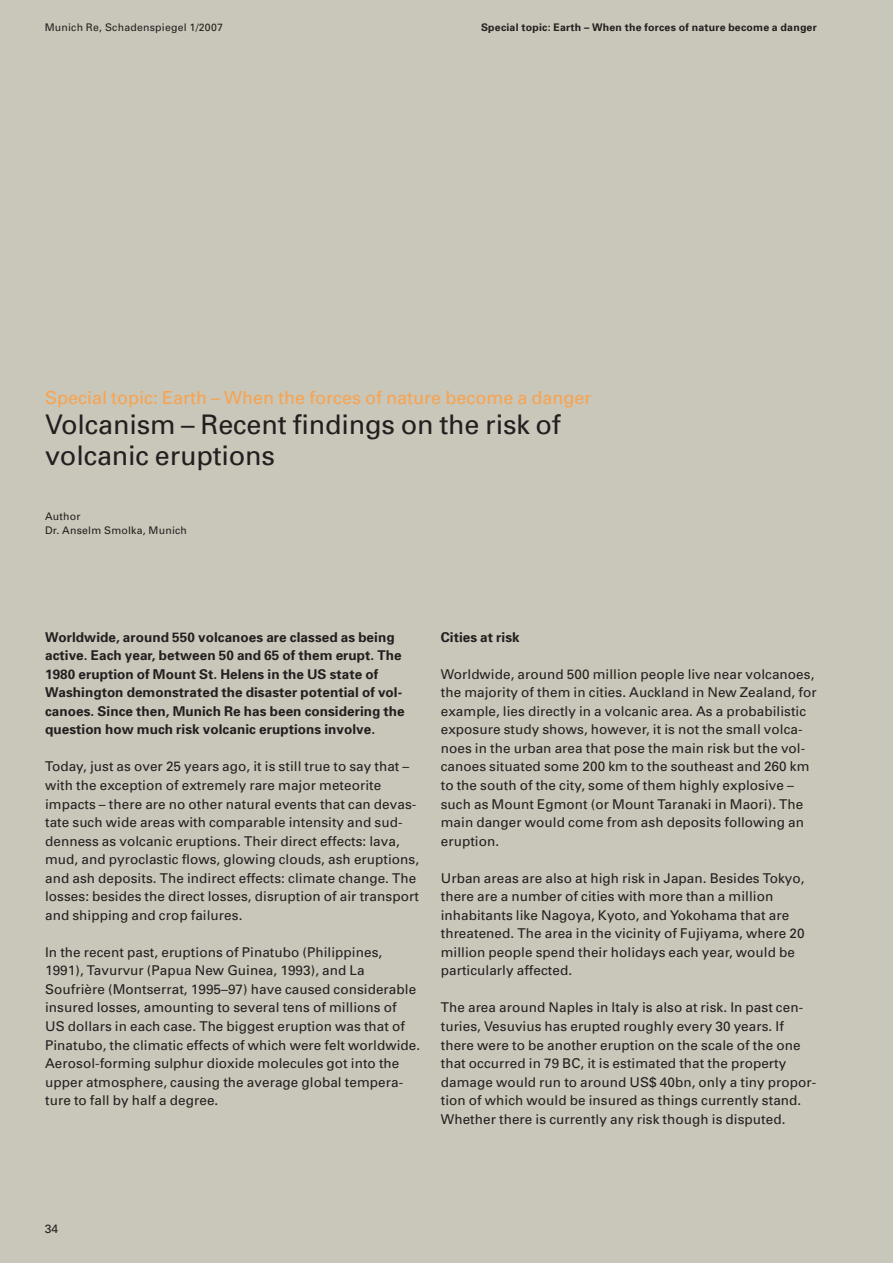
<style>
.page{position:relative;width:893px;height:1263px;background:#fff}
.page>*{position:absolute;margin:0;border:0;box-sizing:border-box;transform-origin:0 0}
.t1{font:27px/30.9px "MR Univers";letter-spacing:-.005em;color:#231f20}
.t2{font:18px "MR Univers";color:#f9a350}
.t3{font:13.5px/18.6px "MR Univers";letter-spacing:.005em;color:#231f20}
.t4{font:700 13.5px/18.6px "MR Univers";letter-spacing:.005em;color:#231f20}
.t5{font:12px "MR Univers";color:#231f20}
.t6{font:10.5px/14px "MR Univers";letter-spacing:.02em;color:#231f20}
.t7{font:700 10.5px "MR Univers";letter-spacing:.02em;color:#231f20}
</style>
<div class="page">
<div style="left:0;top:0;width:892px;height:1263px;background:#c8c7b9"></div>
<p class="t6" style="left:45px;top:21px;width:180px">Munich Re, Schadenspiegel 1/2007</p>
<p class="t7" style="left:481px;top:23px;width:337px">Special topic: Earth – When the forces of nature become a danger</p>
<h2 class="t2" style="left:45px;top:391px;width:547px">Special topic: Earth – When the forces of nature become a danger</h2>
<h1 class="t1" style="left:45px;top:412px;width:517px">Volcanism – Recent findings on the risk of volcanic eruptions</h1>
<p class="t6" style="left:45px;top:510px;width:143px">Author<br>Dr. Anselm Smolka, Munich</p>
<p class="t4" style="left:45px;top:629px;width:361px">Worldwide, around 550 volcanoes are classed as being active. Each year, between 50 and 65 of them erupt. The 1980 eruption of Mount St. Helens in the US state of Washington demonstrated the disaster potential of vol&shy;canoes. Since then, Munich Re has been considering the question how much risk volcanic eruptions involve.</p>
<p class="t3" style="left:45px;top:759px;width:375px">Today, just as over 25 years ago, it is still true to say that – with the exception of extremely rare major meteorite impacts – there are no other natural events that can devas&shy;tate such wide areas with comparable intensity and sud&shy;denness as volcanic eruptions. Their direct effects: lava, mud, and pyroclastic flows, glowing clouds, ash eruptions, and ash deposits. The indirect effects: climate change. The losses: besides the direct losses, disruption of air transport and shipping and crop failures.</p>
<p class="t3" style="left:45px;top:944px;width:376px">In the recent past, eruptions of Pinatubo (Philippines, 1991), Tavurvur (Papua New Guinea, 1993), and La Soufrière (Montserrat, 1995–97) have caused considerable insured losses, amounting to several tens of millions of<br>US dollars in each case. The biggest eruption was that of Pinatubo, the climatic effects of which were felt worldwide.<br>Aerosol-forming sulphur dioxide molecules got into the upper atmosphere, causing the average global tempera&shy;ture to fall by half a degree.</p>
<p class="t4" style="left:441px;top:629px;width:80px">Cities at risk</p>
<p class="t3" style="left:441px;top:666px;width:377px">Worldwide, around 500 million people live near volcanoes, the majority of them in cities. Auckland in New Zealand, for example, lies directly in a volcanic area. As a probabilistic exposure study shows, however, it is not the small volca&shy;noes in the urban area that pose the main risk but the vol&shy;canoes situated some 200 km to the southeast and 260 km to the south of the city, some of them highly explosive – such as Mount Egmont (or Mount Taranaki in Maori). The main danger would come from ash deposits following an eruption.</p>
<p class="t3" style="left:441px;top:870px;width:365px">Urban areas are also at high risk in Japan. Besides Tokyo, there are a number of cities with more than a million inhabitants like Nagoya, Kyoto, and Yokohama that are threatened. The area in the vicinity of Fujiyama, where 20 million people spend their holidays each year, would be particularly affected.</p>
<p class="t3" style="left:441px;top:1000px;width:377px">The area around Naples in Italy is also at risk. In past cen&shy;turies, Vesuvius has erupted roughly every 30 years. If there were to be another eruption on the scale of the one that occurred in 79 BC, it is estimated that the property damage would run to around US$ 40bn, only a tiny propor&shy;tion of which would be insured as things currently stand.<br>Whether there is currently any risk though is disputed.</p>
<p class="t5" style="left:45px;top:1225px;width:15px">34</p>
</div>
